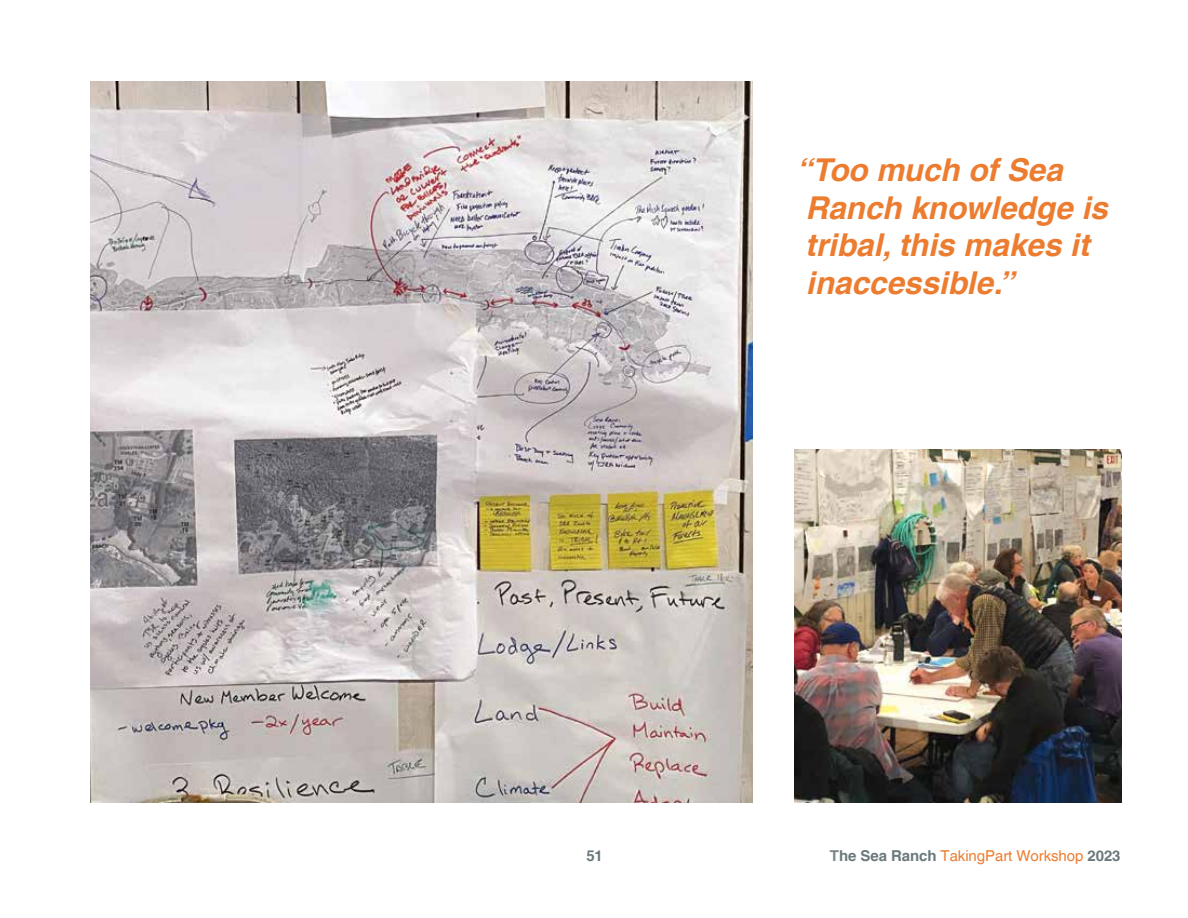
<style>
.page{position:relative;width:1188px;height:918px;background:#fff}
.page>*{position:absolute;margin:0;border:0;box-sizing:border-box;transform-origin:0 0}
.t1{font:italic 700 31.5px/37.8px "Helvetica LT Com";color:#ec7d30}
.t2{font:15px "Helvetica LT Com";letter-spacing:-.005em;color:#ec7d30}
.t3{font:700 15px "Helvetica LT Com";color:#6a787b}
.s1{font-weight:700;color:#7b8687}
.s2{font-weight:700;color:#6a787b}
</style>
<div class="page">
<img style="left:795px;top:450px;width:326px;height:352px">
<img style="left:91px;top:81px;width:662px;height:721px">
<p class="t1" style="left:797px;top:151px;width:313px">“Too much of Sea<br>Ranch knowledge is tribal, this makes it inaccessible.”</p>
<p class="t3" style="left:586px;top:847px;width:18px">51</p>
<p class="t2" style="left:830px;top:847px;width:292px"><span class="s1">T</span><span class="s2">he Sea Ranch</span> TakingPart Workshop <span class="s2">2023</span></p>
</div>
